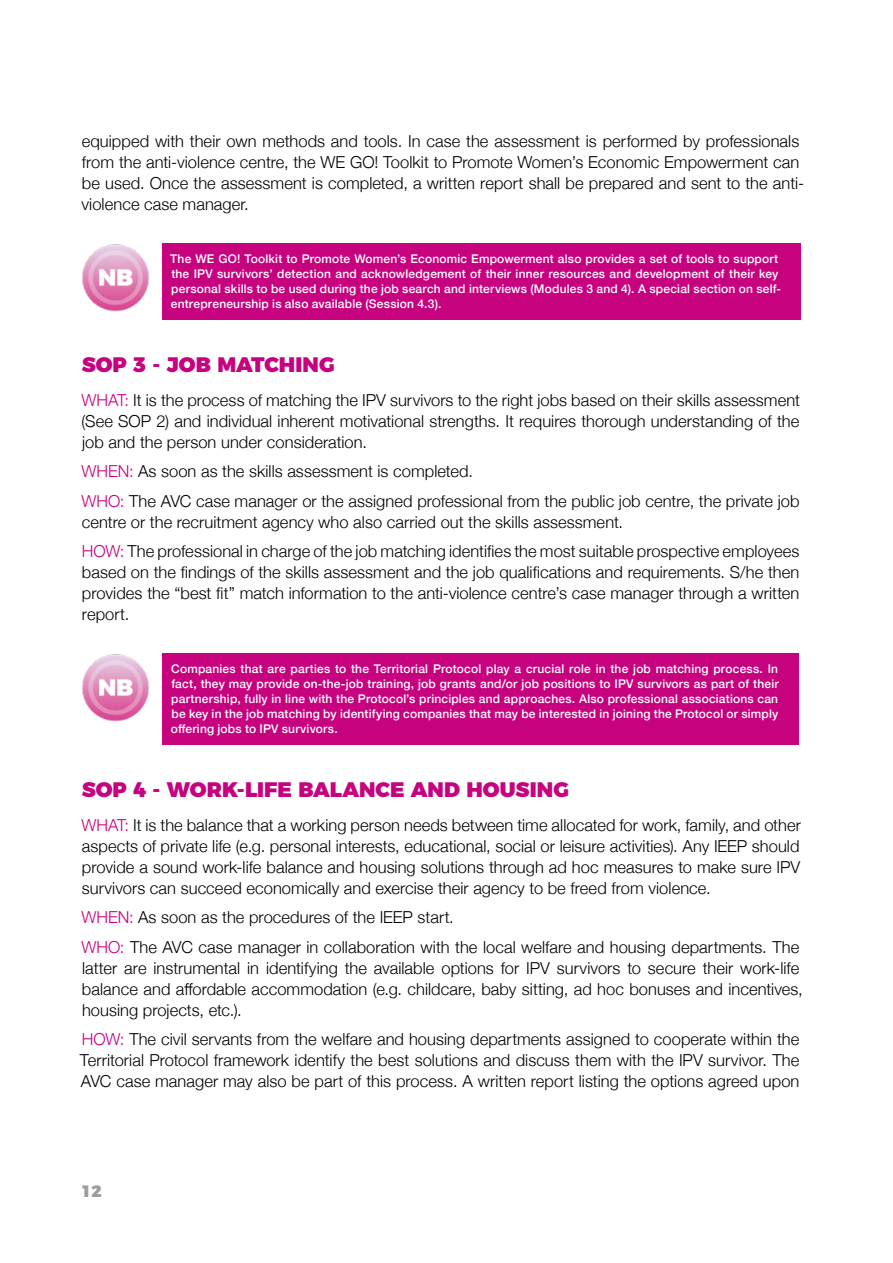
<style>
.page{position:relative;width:893px;height:1263px;background:#fff}
.page>*{position:absolute;margin:0;border:0;box-sizing:border-box;transform-origin:0 0}
.t1{font:900 21px "Montserrat";letter-spacing:.005em;color:#c7027f}
.t2{font:300 16.5px/21px "Helvetica Neue";letter-spacing:.005em;color:#000}
.t3{font:900 16.5px "Montserrat";color:#9d9d9c}
.t4{font:500 12px/15px "Helvetica Neue";letter-spacing:.015em;color:#fff}
.s1{color:#c7027f}
</style>
<div class="page">
<div style="left:162px;top:243px;width:639px;height:76px;background:#c7027f"></div>
<div style="left:162px;top:653px;width:637px;height:91px;background:#c7027f"></div>
<img style="left:82px;top:244px;width:67px;height:68px">
<img style="left:82px;top:654px;width:67px;height:68px">
<p class="t2" style="left:81px;top:130px;width:724px">equipped with their own methods and tools. In case the assessment is performed by professionals from the anti-violence centre, the WE GO! Toolkit to Promote Women’s Economic Empowerment can be used. Once the assessment is completed, a written report shall be prepared and sent to the anti&shy;violence case manager.</p>
<p class="t4" style="left:170px;top:250px;width:612px">The WE GO! Toolkit to Promote Women’s Economic Empowerment also provides a set of tools to support the IPV survivors’ detection and acknowledgement of their inner resources and development of their key personal skills to be used during the job search and interviews (Modules 3 and 4). A special section on self&shy;entrepreneurship is also available (Session 4.3).</p>
<p class="t1" style="left:82px;top:347px;width:254px">SOP 3 - JOB MATCHING</p>
<p class="t2" style="left:81px;top:388px;width:720px;text-align:justify"><span class="s1">WHAT:</span> It is the process of matching the IPV survivors to the right jobs based on their skills assessment (See SOP 2) and individual inherent motivational strengths. It requires thorough understanding of the job and the person under consideration.</p>
<p class="t2" style="left:82px;top:455px;width:719px;line-height:29.5px"><span class="s1">WHEN:</span> As soon as the skills assessment is completed.<br><span class="s1">WHO:</span> The AVC case manager or the assigned professional from the public job centre, the private job</p>
<p class="t2" style="left:82px;top:506px;width:719px;line-height:29.5px">centre or the recruitment agency who also carried out the skills assessment.<br><span class="s1">HOW:</span> The professional in charge of the job matching identifies the most suitable prospective employees</p>
<p class="t2" style="left:82px;top:561px;width:719px;text-align:justify">based on the findings of the skills assessment and the job qualifications and requirements. S/he then provides the “best fit” match information to the anti-violence centre’s case manager through a written report.</p>
<p class="t4" style="left:171px;top:660px;width:609px;text-align:justify">Companies that are parties to the Territorial Protocol play a crucial role in the job matching process. In fact, they may provide on-the-job training, job grants and/or job positions to IPV survivors as part of their partnership, fully in line with the Protocol’s principles and approaches. Also professional associations can be key in the job matching by identifying companies that may be interested in joining the Protocol or simply offering jobs to IPV survivors.</p>
<p class="t1" style="left:82px;top:772px;width:489px">SOP 4 - WORK-LIFE BALANCE AND HOUSING</p>
<p class="t2" style="left:81px;top:813px;width:721px;text-align:justify"><span class="s1">WHAT:</span> It is the balance that a working person needs between time allocated for work, family, and other aspects of private life (e.g. personal interests, educational, social or leisure activities). Any IEEP should provide a sound work-life balance and housing solutions through ad hoc measures to make sure IPV survivors can succeed economically and exercise their agency to be freed from violence.</p>
<p class="t2" style="left:82px;top:901px;width:719px;line-height:29.5px"><span class="s1">WHEN:</span> As soon as the procedures of the IEEP start.<br><span class="s1">WHO:</span> The AVC case manager in collaboration with the local welfare and housing departments. The</p>
<p class="t2" style="left:82px;top:956px;width:722px">latter are instrumental in identifying the available options for IPV survivors to secure their work-life balance and affordable accommodation (e.g. childcare, baby sitting, ad hoc bonuses and incentives, housing projects, etc.).</p>
<p class="t2" style="left:80px;top:1028px;width:721px;text-align:justify"><span class="s1">HOW:</span> The civil servants from the welfare and housing departments assigned to cooperate within the Territorial Protocol framework identify the best solutions and discuss them with the IPV survivor. The AVC case manager may also be part of this process. A written report listing the options agreed upon</p>
<p class="t3" style="left:81px;top:1178px;width:22px">12</p>
</div>
